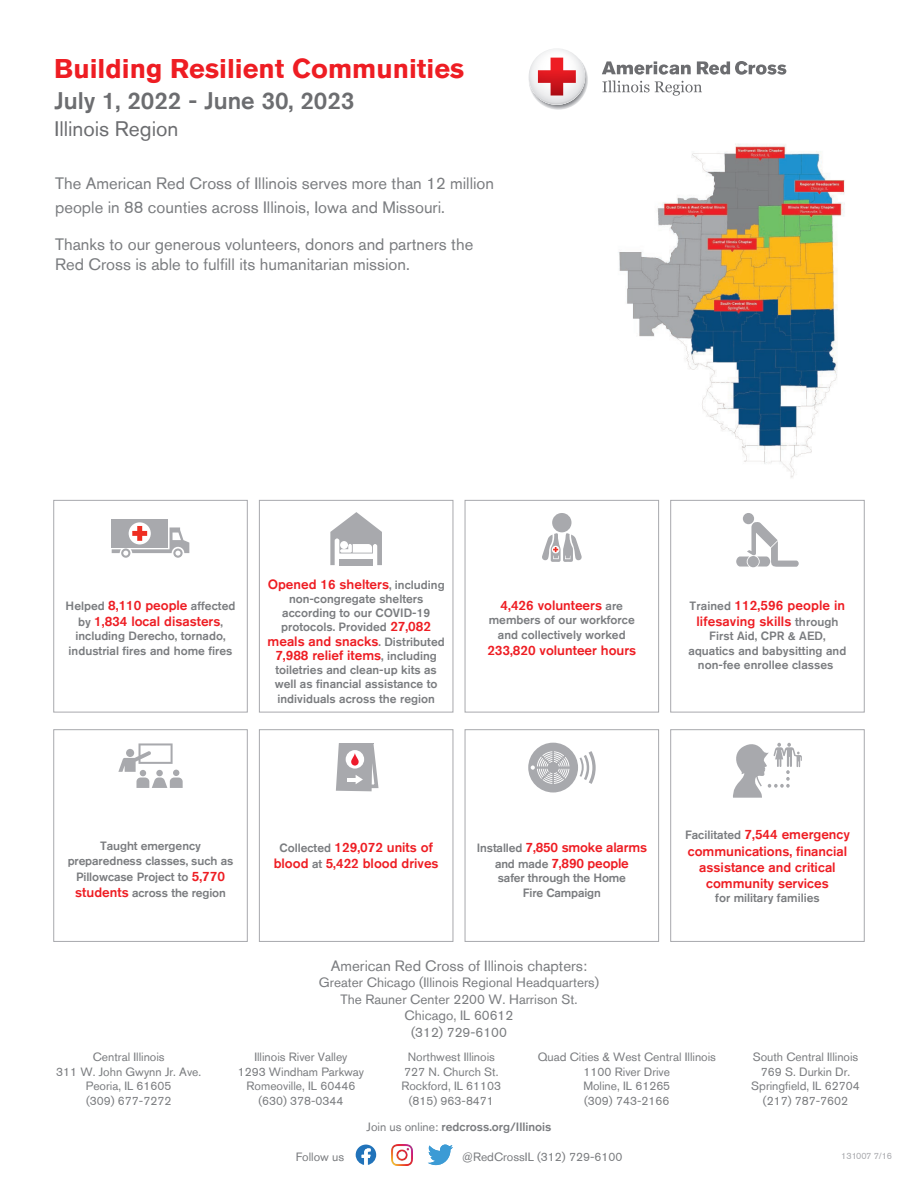
<style>
.page{position:relative;width:918px;height:1188px;background:#fff}
.page>*{position:absolute;margin:0;border:0;box-sizing:border-box;transform-origin:0 0}
.t1{font:700 27px "Akzidenz Grotesk Std";color:#ee1d23}
.t2{font:500 24px "Akzidenz Grotesk Std";color:#6c6d70}
.t3{font:21px "Akzidenz Grotesk Std";color:#6c6d70}
.t4{font:16.5px/24px "Akzidenz Grotesk Std";color:#7a7c7f}
.t5{font:15px "Akzidenz Grotesk Std";color:#7a7c7f}
.t6{font:500 13.5px/16.2px "Akzidenz Grotesk Std";color:#ee1d23;text-align:center}
.t7{font:13.5px/16.5px "Akzidenz Grotesk Std";color:#7a7c7f;text-align:center}
.t8{font:500 12px/14.4px "Akzidenz Grotesk Std";color:#7a7c7f;text-align:center}
.t9{font:12px/14.4px "Akzidenz Grotesk Std";color:#7a7c7f;text-align:center}
.t10{font:9px "Akzidenz Grotesk Std";color:#a8a9ad}
.s1{font-size:13.5px;color:#ee1d23}
.s2{font-size:12px;color:#7a7c7f}
.s3{font-weight:400}
</style>
<div class="page">
<div style="left:53px;top:500px;width:195px;height:212px;border:1px solid #a8a9ad"></div>
<div style="left:259px;top:500px;width:194px;height:212px;border:1px solid #a8a9ad"></div>
<div style="left:465px;top:500px;width:194px;height:212px;border:1px solid #a8a9ad"></div>
<div style="left:670px;top:500px;width:195px;height:212px;border:1px solid #a8a9ad"></div>
<div style="left:53px;top:729px;width:195px;height:213px;border:1px solid #a8a9ad"></div>
<div style="left:259px;top:729px;width:194px;height:213px;border:1px solid #a8a9ad"></div>
<div style="left:465px;top:729px;width:194px;height:213px;border:1px solid #a8a9ad"></div>
<div style="left:670px;top:729px;width:195px;height:213px;border:1px solid #a8a9ad"></div>
<div style="left:112px;top:519px;width:56px;height:29px;background:#a8a9ad"></div>
<svg style="left:129px;top:522px;width:22px;height:22px"></svg>
<svg style="left:112px;top:526px;width:77px;height:32px"></svg>
<svg style="left:330px;top:512px;width:52px;height:53px"></svg>
<div style="left:559px;top:524px;width:8px;height:8px;border:2px solid #fff"></div>
<div style="left:552px;top:513px;width:20px;height:19px;background:#a8a9ad;border-radius:50%"></div>
<svg style="left:542px;top:532px;width:40px;height:30px"></svg>
<div style="left:743px;top:513px;width:11px;height:11px;background:#a8a9ad;border-radius:50%"></div>
<svg style="left:736px;top:521px;width:63px;height:46px"></svg>
<svg style="left:118px;top:743px;width:65px;height:45px"></svg>
<svg style="left:336px;top:743px;width:43px;height:48px"></svg>
<hr style="left:339px;top:743px;width:34px;height:1px;background:#a8a9ad">
<svg style="left:602px;top:61px;width:184px;height:35px"></svg>
<svg style="left:528px;top:48px;width:59px;height:62px"></svg>
<img style="left:618px;top:144px;width:227px;height:334px">
<img style="left:392px;top:1145px;width:20px;height:20px">
<svg style="left:528px;top:743px;width:68px;height:49px"></svg>
<svg style="left:733px;top:742px;width:69px;height:56px"></svg>
<svg style="left:356px;top:1145px;width:20px;height:20px"></svg>
<svg style="left:428px;top:1145px;width:25px;height:20px"></svg>
<h1 class="t1" style="left:54px;top:53px;width:411px">Building Resilient Communities</h1>
<h2 class="t2" style="left:54px;top:86px;width:302px">July 1, 2022 - June 30, 2023</h2>
<h3 class="t3" style="left:55px;top:116px;width:125px">Illinois Region</h3>
<h3 class="t4" style="left:55px;top:171px;width:440px">The American Red Cross of Illinois serves more than 12 million people in 88 counties across Illinois, Iowa and Missouri.</h3>
<h3 class="t4" style="left:55px;top:234px;width:420px;line-height:19.8px">Thanks to our generous volunteers, donors and partners the<br>Red Cross is able to fulfill its humanitarian mission.</h3>
<p class="t8" style="left:66px;top:598px;width:171px">Helped <span class="s1">8,110 people</span> affected</p>
<p class="t6" style="left:78px;top:613px;width:146px"><span class="s2">by</span> 1,834 local disasters<span class="s2">,</span></p>
<p class="t8" style="left:69px;top:629px;width:165px">including Derecho, tornado, industrial fires and home fires</p>
<p class="t6" style="left:268px;top:575px;width:178px">Opened 16 shelters<span class="s2">, including</span></p>
<p class="t8" style="left:281px;top:591px;width:151px">non-congregate shelters according to our COVID-19 protocols. Provided <span class="s1">27,082</span></p>
<p class="t6" style="left:268px;top:633px;width:179px;line-height:14.2px">meals and snacks<span class="s2">. Distributed<br></span>7,988 relief items<span class="s2">, including</span></p>
<p class="t8" style="left:275px;top:662px;width:164px;text-align:justify">toiletries and clean-up kits as well as financial assistance to individuals across the region</p>
<p class="t6" style="left:501px;top:597px;width:124px">4,426 volunteers <span class="s2">are</span></p>
<p class="t8" style="left:489px;top:613px;width:148px">members of our workforce and collectively worked</p>
<p class="t6" style="left:487px;top:642px;width:150px">233,820 volunteer hours</p>
<p class="t6" style="left:690px;top:597px;width:157px"><span class="s2">Trained</span> 112,596 people in lifesaving skills <span class="s2">through</span></p>
<p class="t8" style="left:689px;top:629px;width:159px">First Aid, CPR &amp; AED, aquatics and babysitting and non-fee enrollee classes</p>
<p class="t8" style="left:68px;top:839px;width:167px">Taught emergency preparedness classes, such as</p>
<p class="t8" style="left:75px;top:868px;width:152px;line-height:16.2px;text-align:left">Pillowcase Project to <span class="s1">5,770 students</span> across the region</p>
<p class="t6" style="left:274px;top:838px;width:166px"><span class="s2">Collected</span> 129,072 units of blood <span class="s2">at</span> 5,422 blood drives</p>
<p class="t6" style="left:477px;top:838px;width:172px"><span class="s2">Installed</span> 7,850 smoke alarms <span class="s2">and made</span> 7,890 people</p>
<p class="t8" style="left:498px;top:871px;width:130px">safer through the Home<br>Fire Campaign</p>
<p class="t5" style="left:331px;top:957px;width:258px">American Red Cross of Illinois chapters:</p>
<p class="t7" style="left:319px;top:974px;width:282px">Greater Chicago (Illinois Regional Headquarters)<br>The Rauner Center 2200 W. Harrison St.<br>Chicago, IL 60612<br>(312) 729-6100</p>
<p class="t6" style="left:685px;top:826px;width:166px"><span class="s2">Facilitated</span> 7,544 emergency communications, financial assistance and critical community services</p>
<p class="t8" style="left:715px;top:891px;width:106px">for military families</p>
<p class="t9" style="left:56px;top:1050px;width:146px">Central Illinois<br>311 W. John Gwynn Jr. Ave.<br>Peoria, IL 61605<br>(309) 677-7272</p>
<p class="t9" style="left:238px;top:1050px;width:128px">Illinois River Valley<br>1293 Windham Parkway<br>Romeoville, IL 60446 (630) 378-0344</p>
<p class="t9" style="left:401px;top:1050px;width:101px">Northwest Illinois<br>727 N. Church St.<br>Rockford, IL 61103 (815) 963-8471</p>
<p class="t8" style="left:367px;top:1119px;width:186px"><span class="s3">Join us online:</span> redcross.org/Illinois</p>
<p class="t9" style="left:538px;top:1050px;width:180px">Quad Cities &amp; West Central Illinois<br>1100 River Drive<br>Moline, IL 61265<br>(309) 743-2166</p>
<p class="t9" style="left:751px;top:1050px;width:110px">South Central Illinois<br>769 S. Durkin Dr.<br>Springfield, IL 62704 (217) 787-7602</p>
<p class="t9" style="left:296px;top:1149px;width:50px">Follow us</p>
<p class="t9" style="left:462px;top:1149px;width:162px">@RedCrossIL (312) 729-6100</p>
<p class="t10" style="left:841px;top:1151px;width:52px">131007 7/16</p>
</div>
